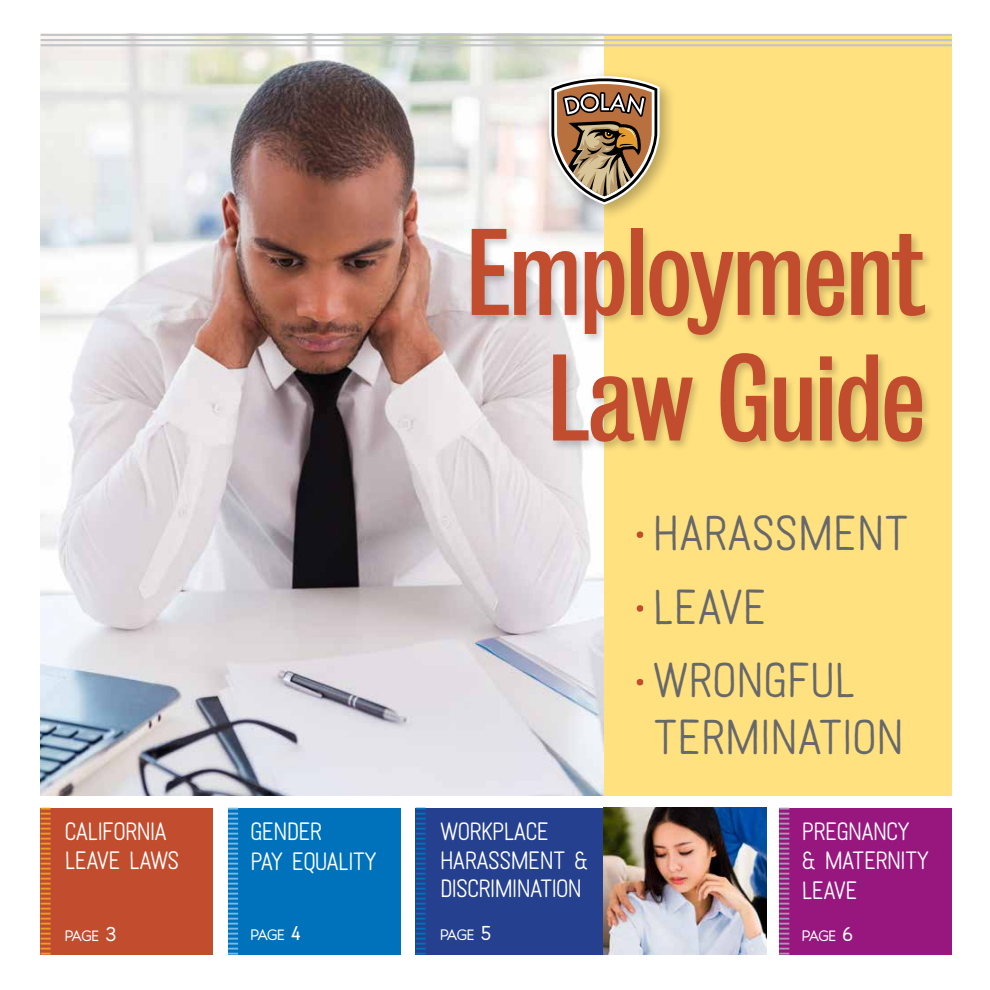
<style>
.page{position:relative;width:990px;height:990px;background:#fff}
.page>*{position:absolute;margin:0;border:0;box-sizing:border-box;transform-origin:0 0}
.t1{font:112px/125.6px "Bureau Grotesque Three Three";color:#c24d2e;text-align:right}
.t2{font:48.75px/73.8px "Harman Simple";color:#67686b}
.t3{font:25px/28.8px "Harman Simple";letter-spacing:-.025em;color:#fff}
.t4{font:15px "Harman Retro";letter-spacing:-.045em;color:#fff}
.s1{font-size:20px}
</style>
<div class="page">
<div style="left:592px;top:34px;width:360px;height:761px;background:#ffe180"></div>
<div style="left:779px;top:808px;width:173px;height:147px;background:#98177e"></div>
<div style="left:228px;top:808px;width:173px;height:147px;background:#0072bc"></div>
<div style="left:41px;top:808px;width:172px;height:147px;background:#c24d2e"></div>
<div style="left:416px;top:808px;width:193px;height:147px;background:#25408f"></div>
<img style="left:603px;top:808px;width:163px;height:147px">
<img style="left:41px;top:36px;width:562px;height:759px">
<svg style="left:416px;top:808px;width:10px;height:147px"></svg>
<svg style="left:41px;top:808px;width:10px;height:147px"></svg>
<svg style="left:779px;top:808px;width:10px;height:147px"></svg>
<svg style="left:228px;top:808px;width:10px;height:147px"></svg>
<div style="left:468px;top:226px;width:468px;height:227px;background:#000;opacity:.2"></div>
<hr style="left:41px;top:34px;width:911px;height:2px;background:#c2c4c6">
<hr style="left:41px;top:39px;width:911px;height:2px;background:#c2c4c6">
<hr style="left:41px;top:44px;width:911px;height:2px;background:#c2c4c6">
<div style="left:543px;top:70px;width:133px;height:151px;background:#000;opacity:.28"></div>
<svg style="left:547px;top:74px;width:115px;height:132px;background:#ac9273"></svg>
<p class="t3" style="left:65px;top:818px;width:116px">CALIFORNIA<br>LEAVE LAWS</p>
<p class="t4" style="left:65px;top:928px;width:53px">PAGE <span class="s1">3</span></p>
<p class="t3" style="left:250px;top:817px;width:128px;line-height:30px">GENDER<br>PAY EQUALITY</p>
<p class="t4" style="left:250px;top:926px;width:52px">PAGE <span class="s1">4</span></p>
<h1 class="t1" style="left:465px;top:211px;width:461px">Employment<br>Law Guide</h1>
<p class="t3" style="left:440px;top:818px;width:150px">WORKPLACE<br>HARASSMENT &amp;<br>DISCRIMINATION</p>
<p class="t4" style="left:440px;top:926px;width:53px">PAGE <span class="s1">5</span></p>
<h2 class="t2" style="left:634px;top:498px;width:276px"><sup>.</sup> HARASSMENT <sup>.</sup> LEAVE <sup>.</sup>WRONGFUL</h2>
<h2 class="t2" style="left:653px;top:702px;width:252px">TERMINATION</h2>
<p class="t3" style="left:802px;top:817px;width:129px;line-height:29.4px">PREGNANCY &amp; MATERNITY<br>LEAVE</p>
<p class="t4" style="left:802px;top:928px;width:53px">PAGE <span class="s1">6</span></p>
</div>
